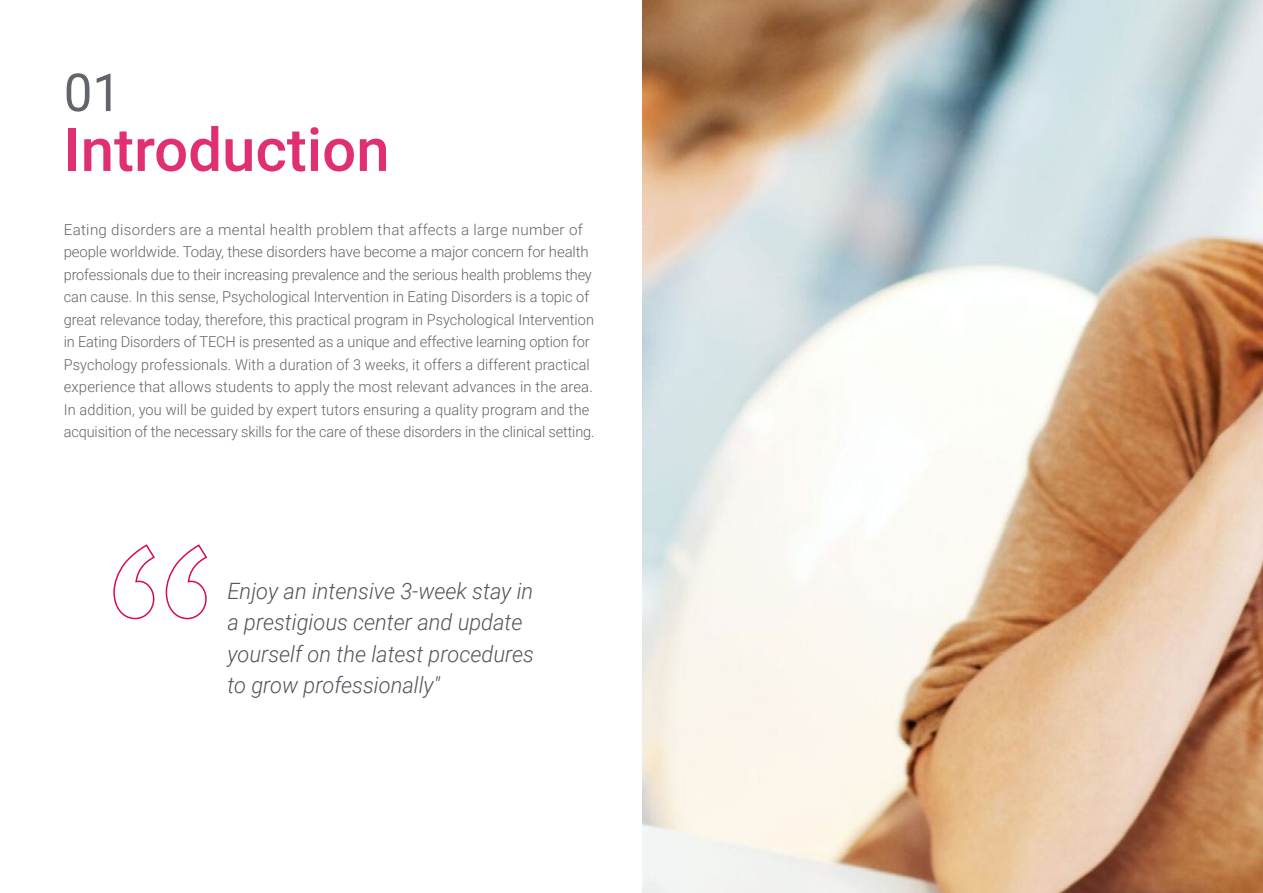
<style>
.page{position:relative;width:1263px;height:893px;background:#fff}
.page>*{position:absolute;margin:0;border:0;box-sizing:border-box;transform-origin:0 0}
.t1{font:500 60px "Roboto";color:#e03073}
.t2{font:52.5px "Roboto";color:#61646a}
.t3{font:italic 300 22.5px/31.5px "Roboto";color:#52555b}
.t4{font:300 15px/22.5px "Roboto";color:#61646a}
</style>
<div class="page">
<svg style="left:113px;top:544px;width:95px;height:76px"></svg>
<img style="left:642px;top:0;width:621px;height:893px">
<h2 class="t2" style="left:64px;top:56px;width:59px">01</h2>
<h1 class="t1" style="left:64px;top:108px;width:327px">Introduction</h1>
<p class="t4" style="left:64px;top:217px;width:532px">Eating disorders are a mental health problem that affects a large number of people worldwide. Today, these disorders have become a major concern for health professionals due to their increasing prevalence and the serious health problems they can cause. In this sense, Psychological Intervention in Eating Disorders is a topic of great relevance today, therefore, this practical program in Psychological Intervention in Eating Disorders of TECH is presented as a unique and effective learning option for Psychology professionals. With a duration of 3 weeks, it offers a different practical experience that allows students to apply the most relevant advances in the area.<br>In addition, you will be guided by expert tutors ensuring a quality program and the acquisition of the necessary skills for the care of these disorders in the clinical setting.</p>
<h3 class="t3" style="left:227px;top:574px;width:308px">Enjoy an intensive 3-week stay in a prestigious center and update yourself on the latest procedures to grow professionally"</h3>
</div>
